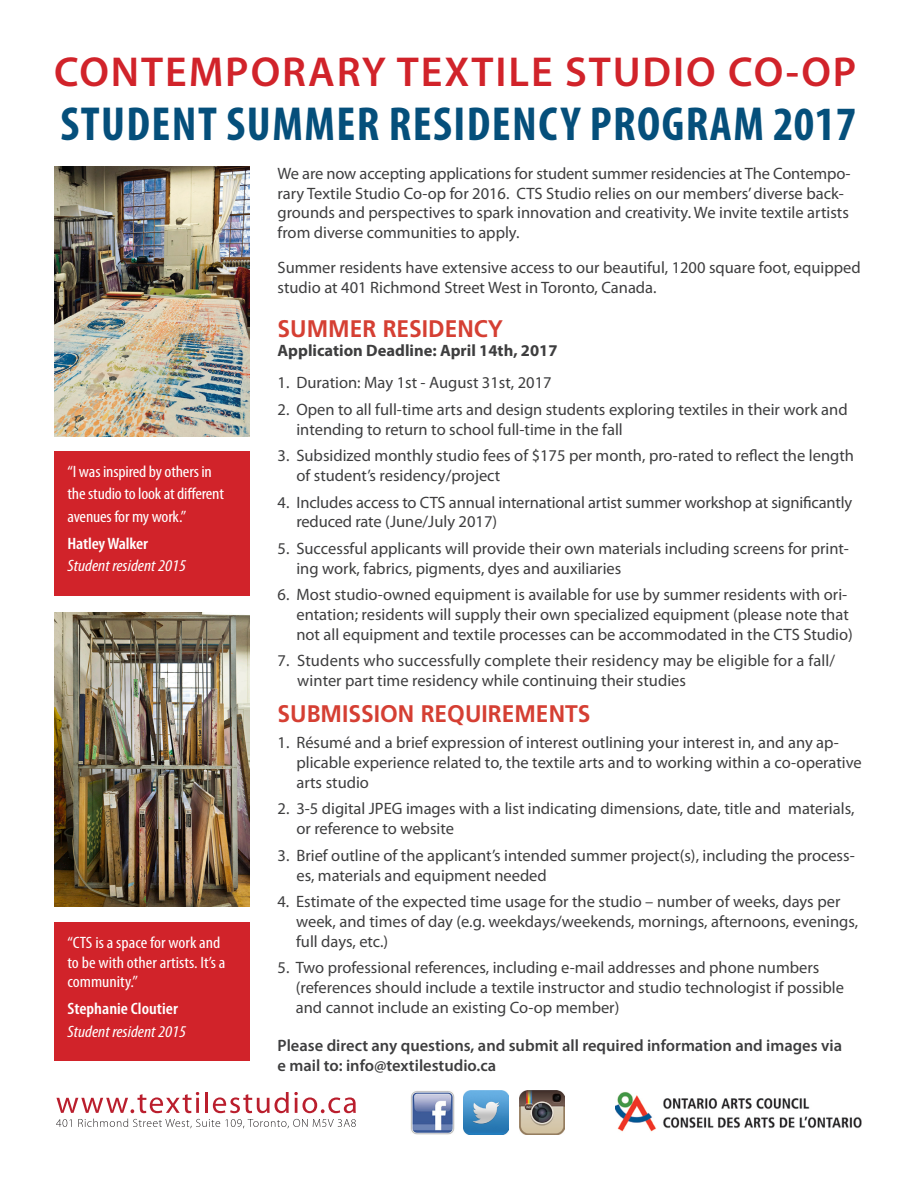
<style>
.page{position:relative;width:918px;height:1188px;background:#fff}
.page>*{position:absolute;margin:0;border:0;box-sizing:border-box;transform-origin:0 0}
.t1{font:700 condensed 48px "Myriad Pro";letter-spacing:.03em;color:#054f7b}
.t2{font:600 42px "Myriad Pro";letter-spacing:.045em;color:#d1232a}
.t3{font:700 24px "Frutiger";color:#d53f33;scale:.95 1}
.t4{font:16.5px/19.8px "Myriad Pro";color:#3e3e3f}
.t5{font:condensed 16.5px/22.5px "Myriad Pro";letter-spacing:-.01em;color:#fff;scale:1.1 1}
.t6{font:600 16.5px/19.8px "Myriad Pro";color:#3e3e3f}
.t7{font:italic condensed 16.5px "Myriad Pro";color:#fff;scale:1.1 1}
.t8{font:700 16.5px "Myriad Pro";color:#3e3e3f}
.t9{font:600 condensed 16.5px "Myriad Pro";color:#fff;scale:1.1 1}
</style>
<div class="page">
<img style="left:615px;top:1092px;width:247px;height:40px">
<svg style="left:56px;top:1093px;width:143px;height:20px"></svg>
<hr style="left:205px;top:1093px;width:3px;height:20px;background:#ba1e2d">
<svg style="left:213px;top:1093px;width:143px;height:20px"></svg>
<svg style="left:56px;top:1119px;width:16px;height:8px"></svg>
<svg style="left:78px;top:1119px;width:142px;height:9px"></svg>
<svg style="left:226px;top:1119px;width:130px;height:9px"></svg>
<img style="left:410px;top:1091px;width:45px;height:44px">
<img style="left:464px;top:1090px;width:44px;height:45px">
<img style="left:520px;top:1090px;width:44px;height:45px">
<img style="left:54px;top:166px;width:195px;height:270px">
<img style="left:54px;top:613px;width:195px;height:293px">
<div style="left:54px;top:451px;width:195px;height:145px;background:#d1232a"></div>
<div style="left:54px;top:922px;width:195px;height:138px;background:#d1232a"></div>
<h2 class="t2" style="left:54px;top:45px;width:804px">CONTEMPORARY TEXTILE STUDIO CO-OP</h2>
<h1 class="t1" style="left:60px;top:94px;width:797px">STUDENT SUMMER RESIDENCY PROGRAM 2017</h1>
<p class="t5" style="left:68px;top:460px;width:144px">“I was inspired by others in the studio to look at different avenues for my work.”</p>
<p class="t9" style="left:68px;top:533px;width:75px">Hatley Walker</p>
<p class="t7" style="left:68px;top:556px;width:109px">Student resident 2015</p>
<p class="t5" style="left:68px;top:932px;width:145px;line-height:19.8px">“CTS is a space for work and to be with other artists. It’s a community.”</p>
<p class="t9" style="left:68px;top:999px;width:102px">Stephanie Cloutier</p>
<p class="t7" style="left:68px;top:1021px;width:109px">Student resident 2015</p>
<p class="t4" style="left:278px;top:163px;width:575px">We are now accepting applications for student summer residencies at The Contempo&shy;rary Textile Studio Co-op for 2016. CTS Studio relies on our members’ diverse back&shy;grounds and perspectives to spark innovation and creativity. We invite textile artists from diverse communities to apply.</p>
<p class="t4" style="left:278px;top:257px;width:585px">Summer residents have extensive access to our beautiful, 1200 square foot, equipped studio at 401 Richmond Street West in Toronto, Canada.</p>
<h3 class="t3" style="left:278px;top:314px;width:239px">SUMMER RESIDENCY</h3>
<p class="t8" style="left:278px;top:340px;width:282px">Application Deadline: April 14th, 2017</p>
<p class="t4" style="left:278px;top:373px;width:276px">1. Duration: May 1st - August 31st, 2017</p>
<p class="t4" style="left:296px;top:399px;width:553px;text-indent:-19px">2. Open to all full-time arts and design students exploring textiles in their work and intending to return to school full-time in the fall</p>
<p class="t4" style="left:296px;top:445px;width:559px;text-indent:-19px">3. Subsidized monthly studio fees of $175 per month, pro-rated to reflect the length of student’s residency/project</p>
<p class="t4" style="left:296px;top:492px;width:557px;text-indent:-19px">4. Includes access to CTS annual international artist summer workshop at significantly reduced rate (June/July 2017)</p>
<p class="t4" style="left:296px;top:538px;width:554px;text-indent:-19px">5. Successful applicants will provide their own materials including screens for print&shy;ing work, fabrics, pigments, dyes and auxiliaries</p>
<p class="t4" style="left:296px;top:585px;width:558px;text-indent:-19px">6. Most studio-owned equipment is available for use by summer residents with ori&shy;entation; residents will supply their own specialized equipment (please note that not all equipment and textile processes can be accommodated in the CTS Studio)</p>
<p class="t4" style="left:297px;top:651px;width:540px;text-indent:-20px">7. Students who successfully complete their residency may be eligible for a fall/ winter part time residency while continuing their studies</p>
<h3 class="t3" style="left:278px;top:699px;width:331px">SUBMISSION REQUIREMENTS</h3>
<p class="t4" style="left:296px;top:733px;width:567px;text-indent:-19px">1. Résumé and a brief expression of interest outlining your interest in, and any ap&shy;plicable experience related to, the textile arts and to working within a co-operative arts studio</p>
<p class="t4" style="left:296px;top:799px;width:560px;text-indent:-19px">2. 3-5 digital JPEG images with a list indicating dimensions, date, title and materials, or reference to website</p>
<p class="t4" style="left:296px;top:845px;width:560px;text-indent:-19px">3. Brief outline of the applicant’s intended summer project(s), including the process&shy;es, materials and equipment needed</p>
<p class="t4" style="left:296px;top:891px;width:564px;text-indent:-19px">4. Estimate of the expected time usage for the studio – number of weeks, days per week, and times of day (e.g. weekdays/weekends, mornings, afternoons, evenings, full days, etc.)</p>
<p class="t4" style="left:296px;top:958px;width:550px;text-indent:-18px">5. Two professional references, including e-mail addresses and phone numbers (references should include a textile instructor and studio technologist if possible and cannot include an existing Co-op member)</p>
<p class="t6" style="left:278px;top:1036px;width:566px">Please direct any questions, and submit all required information and images via e mail to: info@textilestudio.ca</p>
</div>
